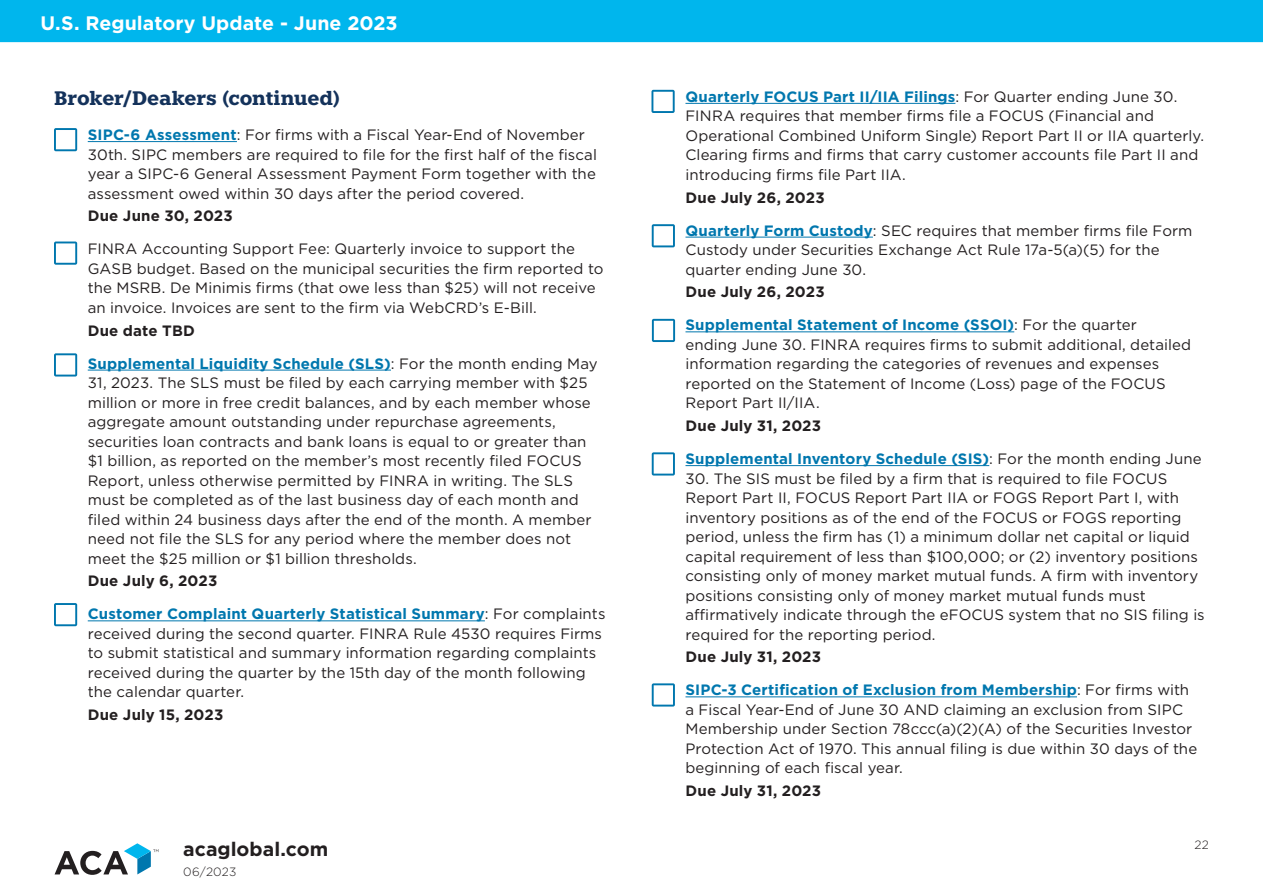
<style>
.page{position:relative;width:1263px;height:893px;background:#fff}
.page>*{position:absolute;margin:0;border:0;box-sizing:border-box;transform-origin:0 0}
.t1{font:700 19.5px "Gotham";letter-spacing:.005em;color:#fff}
.t2{font:700 19.5px "Knile";letter-spacing:-.005em;color:#14325b}
.t3{font:700 19.5px "Gotham";color:#231f20}
.Bullets_10_13{font:15px/19.5px "Gotham";letter-spacing:.005em;color:#231f20}
.Bullets_10_13-2{font:700 15px "Gotham";letter-spacing:.015em;color:#231f20}
.Bullets_10_13-3{font:700 15px "Gotham";letter-spacing:.01em;color:#0077ae}
.t4{font:300 12px "Gotham";letter-spacing:.015em;color:#231f20}
.s1{font-weight:700;color:#0077ae}
.s2{font-weight:400;color:#231f20}
</style>
<div class="page">
<div style="left:0;top:0;width:1263px;height:42px;background:#00b6ed"></div>
<svg style="left:55px;top:843px;width:103px;height:32px"></svg>
<hr style="left:685px;top:103px;width:270px;height:1px;background:#0077ae">
<hr style="left:685px;top:237px;width:188px;height:1px;background:#0077ae">
<hr style="left:685px;top:331px;width:329px;height:1px;background:#0077ae">
<hr style="left:685px;top:465px;width:304px;height:1px;background:#0077ae">
<hr style="left:685px;top:696px;width:392px;height:1px;background:#0077ae">
<hr style="left:88px;top:141px;width:149px;height:1px;background:#0077ae">
<hr style="left:88px;top:370px;width:303px;height:1px;background:#0077ae">
<hr style="left:88px;top:620px;width:397px;height:1px;background:#0077ae">
<svg style="left:651px;top:90px;width:24px;height:23px"></svg>
<svg style="left:652px;top:224px;width:23px;height:23px"></svg>
<svg style="left:54px;top:603px;width:23px;height:23px"></svg>
<svg style="left:54px;top:353px;width:23px;height:24px"></svg>
<svg style="left:54px;top:128px;width:23px;height:23px"></svg>
<svg style="left:652px;top:319px;width:23px;height:23px"></svg>
<svg style="left:652px;top:683px;width:23px;height:24px"></svg>
<svg style="left:652px;top:452px;width:23px;height:24px"></svg>
<svg style="left:54px;top:242px;width:23px;height:23px"></svg>
<h1 class="t1" style="left:40px;top:10px;width:359px">U.S. Regulatory Update - June 2023</h1>
<p class="t2" style="left:54px;top:86px;width:287px">Broker/Deakers (continued)</p>
<p class="Bullets_10_13" style="left:88px;top:125px;width:511px"><span class="s1">SIPC-6 Assessment</span>: For firms with a Fiscal Year-End of November 30th. SIPC members are required to file for the first half of the fiscal year a SIPC-6 General Assessment Payment Form together with the assessment owed within 30 days after the period covered.</p>
<p class="Bullets_10_13-2" style="left:88px;top:206px;width:146px">Due June 30, 2023</p>
<p class="Bullets_10_13" style="left:88px;top:239px;width:517px">FINRA Accounting Support Fee: Quarterly invoice to support the GASB budget. Based on the municipal securities the firm reported to the MSRB. De Minimis firms (that owe less than $25) will not receive an invoice. Invoices are sent to the firm via WebCRD’s E-Bill.</p>
<p class="Bullets_10_13-2" style="left:88px;top:320px;width:109px">Due date TBD</p>
<p class="Bullets_10_13" style="left:88px;top:353px;width:511px"><span class="s1">Supplemental Liquidity Schedule (SLS)</span>: For the month ending May 31, 2023. The SLS must be filed by each carrying member with $25 million or more in free credit balances, and by each member whose aggregate amount outstanding under repurchase agreements, securities loan contracts and bank loans is equal to or greater than $1 billion, as reported on the member’s most recently filed FOCUS Report, unless otherwise permitted by FINRA in writing. The SLS must be completed as of the last business day of each month and filed within 24 business days after the end of the month. A member need not file the SLS for any period where the member does not meet the $25 million or $1 billion thresholds.</p>
<p class="Bullets_10_13-2" style="left:88px;top:571px;width:131px">Due July 6, 2023</p>
<p class="Bullets_10_13" style="left:88px;top:604px;width:519px"><span class="s1">Customer Complaint Quarterly Statistical Summary</span>: For complaints received during the second quarter. FINRA Rule 4530 requires Firms to submit statistical and summary information regarding complaints received during the quarter by the 15th day of the month following the calendar quarter.</p>
<p class="Bullets_10_13-2" style="left:88px;top:705px;width:137px">Due July 15, 2023</p>
<h1 class="t3" style="left:183px;top:836px;width:147px">acaglobal.com</h1>
<p class="t4" style="left:183px;top:864px;width:55px">06/2023</p>
<p class="Bullets_10_13" style="left:685px;top:86px;width:520px"><span class="s1">Quarterly FOCUS Part II/IIA Filings</span>: For Quarter ending June 30.<br>FINRA requires that member firms file a FOCUS (Financial and Operational Combined Uniform Single) Report Part II or IIA quarterly.<br>Clearing firms and firms that carry customer accounts file Part II and introducing firms file Part IIA.</p>
<p class="Bullets_10_13-2" style="left:685px;top:187px;width:141px">Due July 26, 2023</p>
<p class="Bullets_10_13" style="left:685px;top:220px;width:508px"><span class="s1">Quarterly Form Custody</span>: SEC requires that member firms file Form<br>Custody under Securities Exchange Act Rule 17a-5(a)(5) for the quarter ending June 30.</p>
<p class="Bullets_10_13-2" style="left:685px;top:282px;width:141px">Due July 26, 2023</p>
<p class="Bullets_10_13" style="left:685px;top:315px;width:507px"><span class="s1">Supplemental Statement of Income (SSOI)</span>: For the quarter ending June 30. FINRA requires firms to submit additional, detailed information regarding the categories of revenues and expenses reported on the Statement of Income (Loss) page of the FOCUS Report Part II/IIA.</p>
<p class="Bullets_10_13-2" style="left:685px;top:416px;width:137px">Due July 31, 2023</p>
<p class="Bullets_10_13-3" style="left:685px;top:449px;width:518px">Supplemental Inventory Schedule (SIS)<span class="s2">: For the month ending June</span></p>
<p class="Bullets_10_13" style="left:685px;top:468px;width:521px">30. The SIS must be filed by a firm that is required to file FOCUS Report Part II, FOCUS Report Part IIA or FOGS Report Part I, with inventory positions as of the end of the FOCUS or FOGS reporting period, unless the firm has (1) a minimum dollar net capital or liquid capital requirement of less than $100,000; or (2) inventory positions consisting only of money market mutual funds. A firm with inventory positions consisting only of money market mutual funds must affirmatively indicate through the eFOCUS system that no SIS filing is required for the reporting period.</p>
<p class="Bullets_10_13-2" style="left:685px;top:647px;width:137px">Due July 31, 2023</p>
<p class="Bullets_10_13" style="left:685px;top:680px;width:513px"><span class="s1">SIPC-3 Certification of Exclusion from Membership</span>: For firms with a Fiscal Year-End of June 30 AND claiming an exclusion from SIPC Membership under Section 78ccc(a)(2)(A) of the Securities Investor Protection Act of 1970. This annual filing is due within 30 days of the beginning of each fiscal year.</p>
<p class="Bullets_10_13-2" style="left:685px;top:781px;width:137px">Due July 31, 2023</p>
<p class="t4" style="left:1194px;top:837px;width:16px">22</p>
</div>
